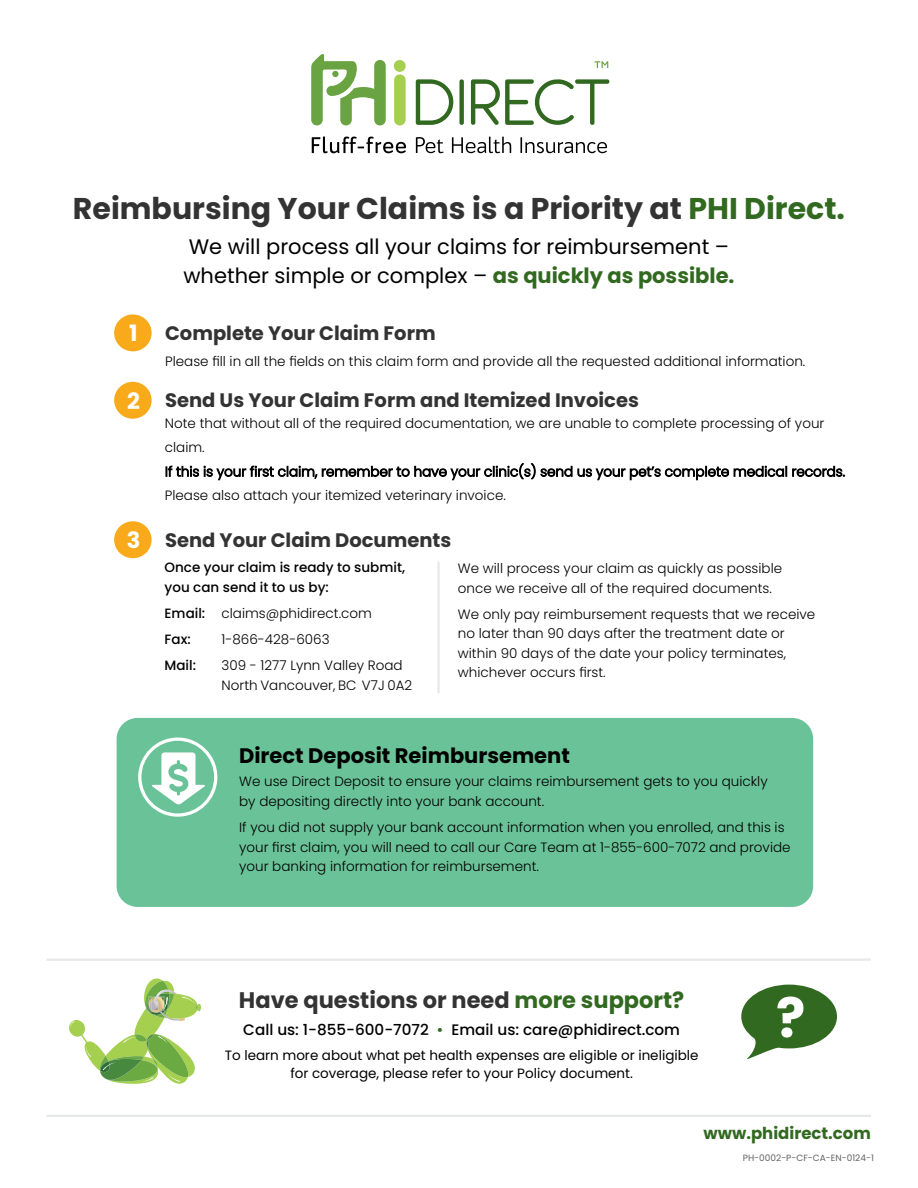
<style>
.page{position:relative;width:918px;height:1188px;background:#fff}
.page>*{position:absolute;margin:0;border:0;box-sizing:border-box;transform-origin:0 0}
.t1{font:700 54.9px "Poppins";color:#fff}
.t2{font:700 30px "Poppins";color:#333}
.t3{font:700 22.5px "Poppins";color:#333}
.t4{font:21px/28.5px "Poppins";color:#000}
.t5{font:700 21px "Poppins";color:#000}
.t6{font:700 19.5px "Poppins";color:#333}
.t7{font:700 16.5px "Poppins";color:#326920}
.t8{font:500 15.15px "Poppins";color:#000}
.t9{font:300 13.5px/19.5px "Poppins";color:#000}
.t10{font:13.5px/18px "Poppins";color:#000;text-align:center}
.t11{font:500 13.5px/19.5px "Poppins";color:#000}
.t12{font:9px "Poppins";color:#636466}
.s1{color:#326920}
.s2{font-weight:700;color:#326920}
.s3{font-size:22.5px;color:#fff}
.s4{font-weight:500}
</style>
<div class="page">
<svg style="left:312px;top:137px;width:94px;height:16px"></svg>
<svg style="left:416px;top:137px;width:27px;height:16px"></svg>
<svg style="left:452px;top:137px;width:59px;height:16px"></svg>
<svg style="left:520px;top:137px;width:87px;height:16px"></svg>
<svg style="left:311px;top:54px;width:75px;height:71px"></svg>
<div style="left:332px;top:71px;width:7px;height:6px;background:#6aa442;border-radius:50%"></div>
<div style="left:394px;top:74px;width:12px;height:51px;background:#a5cf4f;border-radius:6px"></div>
<div style="left:394px;top:60px;width:12px;height:12px;background:#a5cf4f;border-radius:50%"></div>
<svg style="left:416px;top:79px;width:37px;height:46px"></svg>
<svg style="left:459px;top:79px;width:5px;height:46px"></svg>
<svg style="left:471px;top:79px;width:138px;height:46px"></svg>
<svg style="left:594px;top:61px;width:14px;height:7px"></svg>
<div style="left:114px;top:314px;width:38px;height:37px;background:#f8aa1b;border-radius:50%"></div>
<div style="left:114px;top:382px;width:38px;height:37px;background:#f8aa1b;border-radius:50%"></div>
<div style="left:114px;top:521px;width:38px;height:37px;background:#f8aa1b;border-radius:50%"></div>
<div style="left:117px;top:718px;width:696px;height:189px;background:#6ac398;border-radius:21px"></div>
<svg style="left:138px;top:738px;width:79px;height:79px"></svg>
<svg style="left:741px;top:985px;width:96px;height:75px"></svg>
<hr style="left:46px;top:1115px;width:825px;height:2px;background:#e7e9e8">
<hr style="left:46px;top:958px;width:825px;height:3px;background:#e7e9e8">
<hr style="left:437px;top:562px;width:3px;height:130px;background:#e7e9e8">
<svg style="left:69px;top:978px;width:132px;height:106px"></svg>
<h2 class="t2" style="left:73px;top:191px;width:774px">Reimbursing Your Claims is a Priority at <span class="s1">PHI Direct.</span></h2>
<h3 class="t4" style="left:183px;top:233px;width:553px">We will process all your claims for reimbursement – whether simple or complex – <span class="s2">as quickly as possible.</span></h3>
<h3 class="t6" style="left:129px;top:321px;width:308px"><span class="s3">1</span> Complete Your Claim Form</h3>
<p class="t9" style="left:165px;top:351px;width:642px">Please fill in all the fields on this claim form and provide all the requested additional information.</p>
<h3 class="t6" style="left:127px;top:389px;width:513px"><span class="s3">2</span> Send Us Your Claim Form and Itemized Invoices</h3>
<p class="t9" style="left:165px;top:412px;width:682px;line-height:24px">Note that without all of the required documentation, we are unable to complete processing of your claim.<br>If this is your first claim, remember to have your clinic(s) send us your pet’s complete medical records.<br>Please also attach your itemized veterinary invoice.</p>
<h3 class="t6" style="left:127px;top:528px;width:326px"><span class="s3">3</span> Send Your Claim Documents</h3>
<p class="t11" style="left:165px;top:558px;width:242px">Once your claim is ready to submit, you can send it to us by:</p>
<p class="t9" style="left:165px;top:600px;width:209px;line-height:26.2px"><span class="s4">Email:</span> claims@phidirect.com<br><span class="s4">Fax:</span></p>
<p class="t9" style="left:222px;top:630px;width:109px">1-866-428-6063</p>
<p class="t11" style="left:165px;top:656px;width:33px">Mail:</p>
<p class="t9" style="left:222px;top:656px;width:192px">309 - 1277 Lynn Valley Road<br>North Vancouver, BC V7J 0A2</p>
<p class="t9" style="left:458px;top:559px;width:326px">We will process your claim as quickly as possible once we receive all of the required documents.</p>
<p class="t9" style="left:458px;top:604px;width:359px">We only pay reimbursement requests that we receive no later than 90 days after the treatment date or within 90 days of the date your policy terminates, whichever occurs first.</p>
<h3 class="t5" style="left:239px;top:744px;width:332px">Direct Deposit Reimbursement</h3>
<p class="t9" style="left:239px;top:772px;width:530px">We use Direct Deposit to ensure your claims reimbursement gets to you quickly by depositing directly into your bank account.</p>
<p class="t9" style="left:239px;top:818px;width:553px">If you did not supply your bank account information when you enrolled, and this is your first claim, you will need to call our Care Team at 1-855-600-7072 and provide your banking information for reimbursement.</p>
<h3 class="t3" style="left:239px;top:987px;width:447px">Have questions or need <span class="s1">more support?</span></h3>
<p class="t8" style="left:243px;top:1021px;width:438px">Call us: 1-855-600-7072 <span class="s1">•</span> Email us: care@phidirect.com</p>
<p class="t10" style="left:225px;top:1047px;width:475px">To learn more about what pet health expenses are eligible or ineligible for coverage, please refer to your Policy document.</p>
<h1 class="t1" style="left:776px;top:986px;width:31px">?</h1>
<p class="t7" style="left:704px;top:1124px;width:169px">www.phidirect.com</p>
<p class="t12" style="left:743px;top:1153px;width:133px">PH-0002-P-CF-CA-EN-0124-1</p>
</div>
